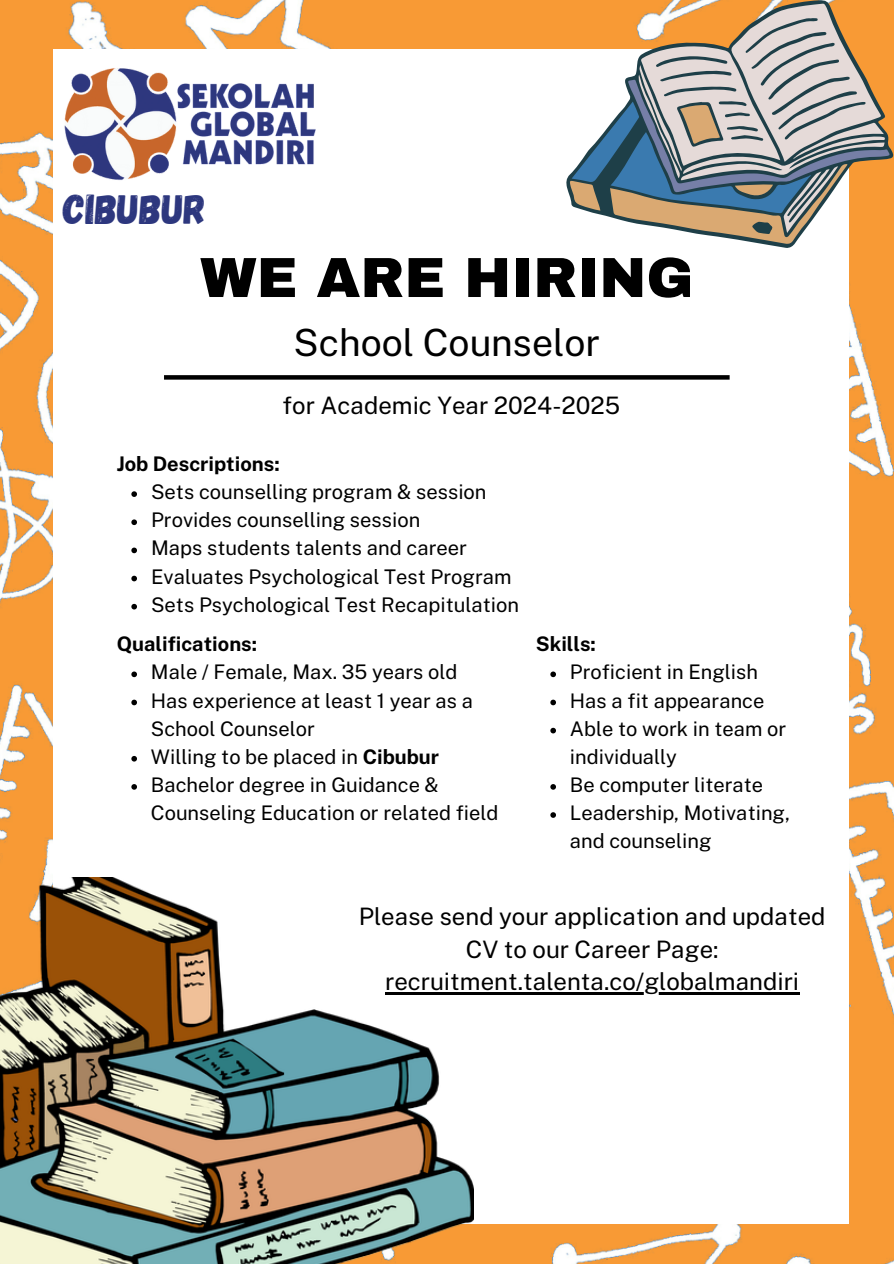
<style>
.page{position:relative;width:894px;height:1264px;background:#fff}
.page>*{position:absolute;margin:0;border:0;box-sizing:border-box;transform-origin:0 0}
.t1{font:900 56.55px "Archivo";color:#000}
.t2{font:41.85px "Gagalin";color:#2d377e}
.t3{font:37.5px "Public Sans";color:#000}
.t4{font:24px/32.7px "Public Sans";color:#000;text-align:center}
.t5{font:20.1px/28.2px "Public Sans";color:#000}
.t6{font:700 20.1px "Public Sans";color:#000}
.s1{font-weight:700}
</style>
<div class="page">
<img style="left:0;top:0;width:893px;height:1263px">
<div style="left:53px;top:49px;width:796px;height:1174px;background:#fff"></div>
<img style="left:0;top:877px;width:473px;height:386px">
<svg style="left:565px;top:0;width:328px;height:248px;fill:#f89a35"></svg>
<svg style="left:569px;top:80px;width:321px;height:164px"></svg>
<svg style="left:638px;top:3px;width:246px;height:230px;background:#b2a495"></svg>
<img style="left:64px;top:68px;width:252px;height:112px">
<svg style="left:164px;top:375px;width:565px;height:4px;background:#090909"></svg>
<svg style="left:131px;top:491px;width:6px;height:6px"></svg>
<svg style="left:131px;top:519px;width:6px;height:6px"></svg>
<svg style="left:131px;top:547px;width:6px;height:6px"></svg>
<svg style="left:131px;top:575px;width:6px;height:6px"></svg>
<svg style="left:131px;top:604px;width:6px;height:5px"></svg>
<svg style="left:131px;top:671px;width:6px;height:6px"></svg>
<svg style="left:131px;top:699px;width:6px;height:6px"></svg>
<svg style="left:131px;top:756px;width:6px;height:5px"></svg>
<svg style="left:131px;top:784px;width:6px;height:5px"></svg>
<svg style="left:550px;top:671px;width:6px;height:6px"></svg>
<svg style="left:550px;top:699px;width:6px;height:6px"></svg>
<svg style="left:550px;top:727px;width:6px;height:6px"></svg>
<svg style="left:550px;top:784px;width:6px;height:5px"></svg>
<svg style="left:550px;top:812px;width:6px;height:5px"></svg>
<hr style="left:385px;top:992px;width:414px;height:2px;background:#000">
<h2 class="t2" style="left:63px;top:182px;width:145px">CIBUBUR</h2>
<h1 class="t1" style="left:200px;top:247px;width:495px">WE ARE HIRING</h1>
<h3 class="t3" style="left:293px;top:320px;width:308px">School Counselor</h3>
<p class="t4" style="left:282px;top:389px;width:339px">for Academic Year 2024-2025</p>
<h4 class="t6" style="left:117px;top:452px;width:164px">Job Descriptions:</h4>
<h5 class="t5" style="left:151px;top:478px;width:337px">Sets counselling program &amp; session</h5>
<p class="t5" style="left:151px;top:506px;width:271px">Provides counselling session</p>
<p class="t5" style="left:151px;top:534px;width:317px">Maps students talents and career</p>
<p class="t5" style="left:151px;top:562px;width:362px">Evaluates Psychological Test Program</p>
<p class="t5" style="left:151px;top:590px;width:369px">Sets Psychological Test Recapitulation</p>
<p class="t6" style="left:117px;top:632px;width:142px">Qualifications:</p>
<h5 class="t5" style="left:151px;top:658px;width:308px">Male / Female, Max. 35 years old</h5>
<p class="t5" style="left:151px;top:686px;width:323px">Has experience at least 1 year as a<br>School Counselor</p>
<p class="t5" style="left:151px;top:742px;width:289px">Willing to be placed in <span class="s1">Cibubur</span></p>
<p class="t5" style="left:151px;top:770px;width:349px">Bachelor degree in Guidance &amp;<br>Counseling Education or related field</p>
<p class="t6" style="left:535px;top:632px;width:62px">Skills:</p>
<h5 class="t5" style="left:569px;top:658px;width:190px">Proficient in English</h5>
<p class="t5" style="left:569px;top:686px;width:196px">Has a fit appearance</p>
<p class="t5" style="left:569px;top:714px;width:218px">Able to work in team or individually</p>
<p class="t5" style="left:569px;top:770px;width:195px">Be computer literate</p>
<p class="t5" style="left:569px;top:798px;width:221px">Leadership, Motivating, and counseling</p>
<p class="t4" style="left:359px;top:899px;width:468px">Please send your application and updated<br>CV to our Career Page:</p>
<h4 class="t4" style="left:385px;top:965px;width:415px">recruitment.talenta.co/globalmandiri</h4>
</div>
